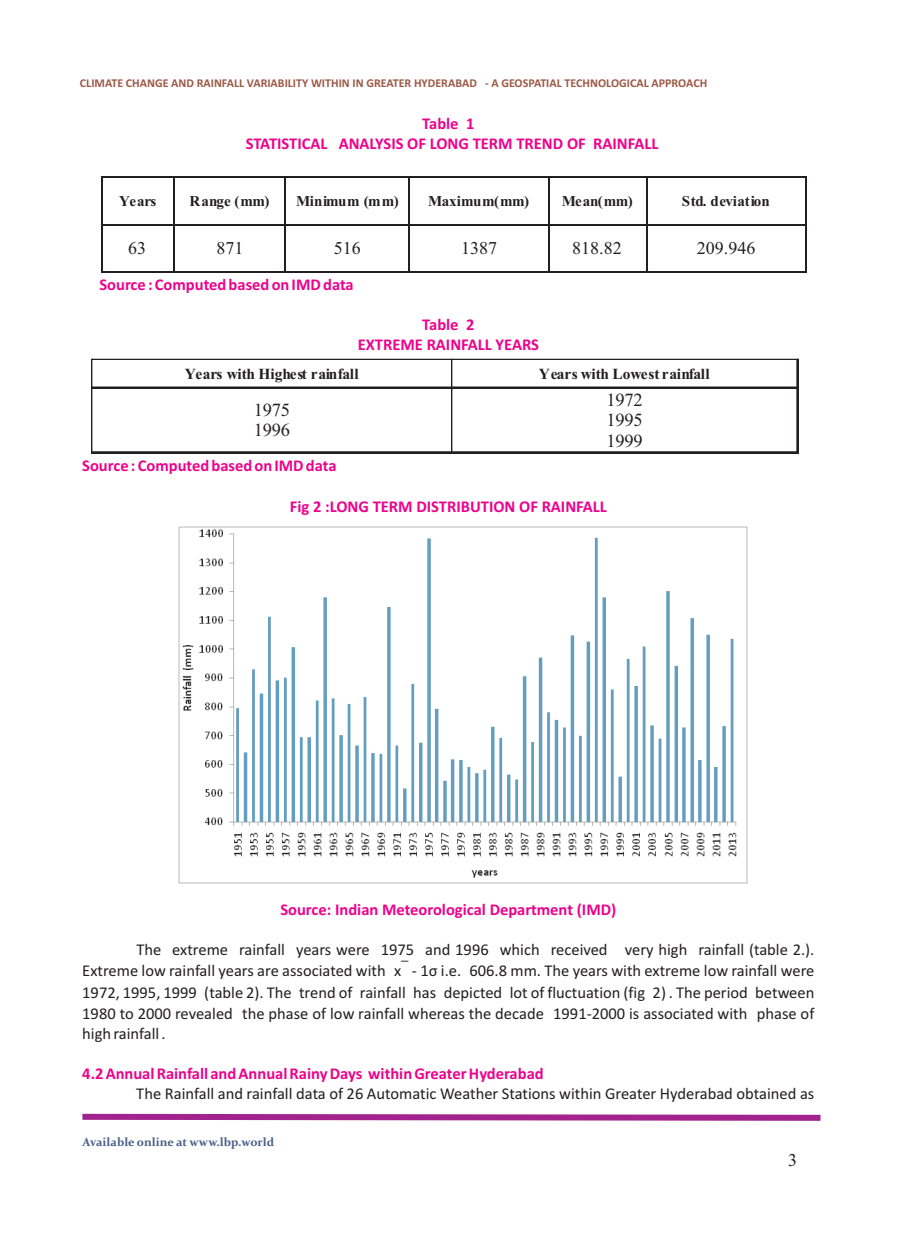
<style>
.page{position:relative;width:898px;height:1242px;background:#fff}
.page>*{position:absolute;margin:0;border:0;box-sizing:border-box;transform-origin:0 0}
.t1{font:18.45px/20.9px "Times New Roman";letter-spacing:-.015em;color:#231f20}
.t2{font:18px "Times New Roman";color:#231f20}
.t3{font:16.5px/21.8px "Calibri";color:#231f20;text-align:justify}
.t4{font:700 16.5px/20.1px "Calibri";color:#ed028c;text-align:center}
.t5{font:700 15.45px "Times New Roman";letter-spacing:-.015em;color:#231f20}
.t6{font:700 15px "Times New Roman";color:#231f20}
.t7{font:700 15px "Times New Roman";letter-spacing:.02em;color:#231f20}
.t8{font:700 12px "Calibri";color:#9c5946}
.t9{font:700 12px "Constantia";color:#485e88}
.s1{font-family:"Koz Go Pro";font-weight:700}
</style>
<div class="page">
<svg style="left:82px;top:1113px;width:739px;height:8px;background:#b959aa"></svg>
<hr style="left:102px;top:176px;width:71px;height:2px;background:#231f20">
<hr style="left:174px;top:176px;width:110px;height:2px;background:#231f20">
<hr style="left:285px;top:176px;width:123px;height:2px;background:#231f20">
<hr style="left:410px;top:176px;width:138px;height:2px;background:#231f20">
<hr style="left:549px;top:176px;width:96px;height:2px;background:#231f20">
<hr style="left:647px;top:176px;width:157px;height:2px;background:#231f20">
<hr style="left:101px;top:178px;width:1px;height:46px;background:#231f20">
<hr style="left:173px;top:178px;width:1px;height:46px;background:#231f20">
<hr style="left:284px;top:178px;width:1px;height:46px;background:#231f20">
<hr style="left:408px;top:178px;width:2px;height:46px;background:#231f20">
<hr style="left:548px;top:178px;width:1px;height:46px;background:#231f20">
<hr style="left:645px;top:178px;width:2px;height:46px;background:#231f20">
<hr style="left:804px;top:178px;width:2px;height:46px;background:#231f20">
<hr style="left:102px;top:224px;width:71px;height:2px;background:#231f20">
<hr style="left:174px;top:224px;width:110px;height:2px;background:#231f20">
<hr style="left:285px;top:224px;width:123px;height:2px;background:#231f20">
<hr style="left:410px;top:224px;width:138px;height:2px;background:#231f20">
<hr style="left:549px;top:224px;width:96px;height:2px;background:#231f20">
<hr style="left:647px;top:224px;width:157px;height:2px;background:#231f20">
<hr style="left:101px;top:226px;width:1px;height:45px;background:#231f20">
<hr style="left:102px;top:271px;width:71px;height:1px;background:#231f20">
<hr style="left:173px;top:226px;width:1px;height:45px;background:#231f20">
<hr style="left:174px;top:271px;width:110px;height:1px;background:#231f20">
<hr style="left:284px;top:226px;width:1px;height:45px;background:#231f20">
<hr style="left:285px;top:271px;width:123px;height:1px;background:#231f20">
<hr style="left:408px;top:226px;width:2px;height:45px;background:#231f20">
<hr style="left:410px;top:271px;width:138px;height:1px;background:#231f20">
<hr style="left:548px;top:226px;width:1px;height:45px;background:#231f20">
<hr style="left:549px;top:271px;width:96px;height:1px;background:#231f20">
<hr style="left:645px;top:226px;width:2px;height:45px;background:#231f20">
<hr style="left:647px;top:271px;width:157px;height:1px;background:#231f20">
<hr style="left:804px;top:226px;width:2px;height:45px;background:#231f20">
<hr style="left:92px;top:359px;width:359px;height:1px;background:#231f20">
<hr style="left:451px;top:359px;width:345px;height:1px;background:#231f20">
<svg style="left:92px;top:360px;width:1px;height:27px"></svg>
<hr style="left:92px;top:387px;width:359px;height:1px;background:#231f20">
<svg style="left:451px;top:360px;width:1px;height:27px"></svg>
<hr style="left:451px;top:387px;width:345px;height:1px;background:#231f20">
<svg style="left:796px;top:359px;width:2px;height:29px"></svg>
<hr style="left:92px;top:388px;width:1px;height:64px;background:#231f20">
<hr style="left:92px;top:452px;width:359px;height:1px;background:#231f20">
<hr style="left:92px;top:451px;width:359px;height:1px;background:#231f20">
<hr style="left:451px;top:388px;width:1px;height:64px;background:#231f20">
<hr style="left:451px;top:452px;width:345px;height:1px;background:#231f20">
<hr style="left:451px;top:451px;width:345px;height:1px;background:#231f20">
<hr style="left:796px;top:388px;width:2px;height:64px;background:#231f20">
<img style="left:178px;top:526px;width:569px;height:357px">
<p class="t8" style="left:80px;top:78px;width:628px">CLIMATE CHANGE AND RAINFALL VARIABILITY WITHIN IN GREATER HYDERABAD - A GEOSPATIAL TECHNOLOGICAL APPROACH</p>
<p class="t4" style="left:246px;top:115px;width:414px">Table 1<br>STATISTICAL ANALYSIS OF LONG TERM TREND OF RAINFALL</p>
<p class="t6" style="left:119px;top:196px;width:39px">Years</p>
<p class="t6" style="left:189px;top:196px;width:81px">Range (mm)</p>
<p class="t7" style="left:296px;top:196px;width:104px">Minimum (mm)</p>
<p class="t6" style="left:428px;top:196px;width:102px">Maximum(mm)</p>
<p class="t6" style="left:561px;top:196px;width:72px">Mean(mm)</p>
<p class="t6" style="left:681px;top:196px;width:89px">Std. deviation</p>
<p class="t2" style="left:128px;top:242px;width:19px">63</p>
<p class="t2" style="left:216px;top:242px;width:28px">871</p>
<p class="t2" style="left:333px;top:242px;width:28px">516</p>
<p class="t2" style="left:461px;top:242px;width:37px">1387</p>
<p class="t2" style="left:572px;top:242px;width:51px">818.82</p>
<p class="t2" style="left:696px;top:242px;width:60px">209.946</p>
<p class="t4" style="left:99px;top:276px;width:256px">Source : Computed based on IMD data</p>
<p class="t4" style="left:357px;top:316px;width:183px">Table 2<br>EXTREME RAINFALL YEARS</p>
<p class="t5" style="left:185px;top:369px;width:175px">Years with Highest rainfall</p>
<p class="t5" style="left:538px;top:369px;width:172px">Years with Lowest rainfall</p>
<p class="t1" style="left:254px;top:402px;width:38px;line-height:20.1px">1975<br>1996</p>
<p class="t1" style="left:606px;top:391px;width:38px;text-align:justify">1972<br>1995<br>1999</p>
<p class="t4" style="left:82px;top:457px;width:256px">Source : Computed based on IMD data</p>
<p class="t4" style="left:290px;top:497px;width:318px">Fig 2 :LONG TERM DISTRIBUTION OF RAINFALL</p>
<p class="t4" style="left:280px;top:900px;width:337px">Source: Indian Meteorological Department (IMD)</p>
<p class="t3" style="left:82px;top:940px;width:733px;text-indent:54px">The extreme rainfall years were 1975 and 1996 which received very high rainfall (table 2.).<br>Extreme low rainfall years are associated with x<span class="s1">¯</span> - 1ó i.e. 606.8 mm. The years with extreme low rainfall were 1972, 1995, 1999 (table 2). The trend of rainfall has depicted lot of fluctuation (fig 2) . The period between</p>
<p class="t3" style="left:82px;top:1004px;width:733px;line-height:20.1px">1980 to 2000 revealed the phase of low rainfall whereas the decade 1991-2000 is associated with phase of high rainfall .</p>
<p class="t4" style="left:82px;top:1064px;width:462px">4.2 Annual Rainfall and Annual Rainy Days within Greater Hyderabad</p>
<p class="t3" style="left:136px;top:1084px;width:679px">The Rainfall and rainfall data of 26 Automatic Weather Stations within Greater Hyderabad obtained as</p>
<p class="t9" style="left:82px;top:1137px;width:193px">Available online at www.lbp.world</p>
<p class="t2" style="left:787px;top:1154px;width:10px">3</p>
</div>
